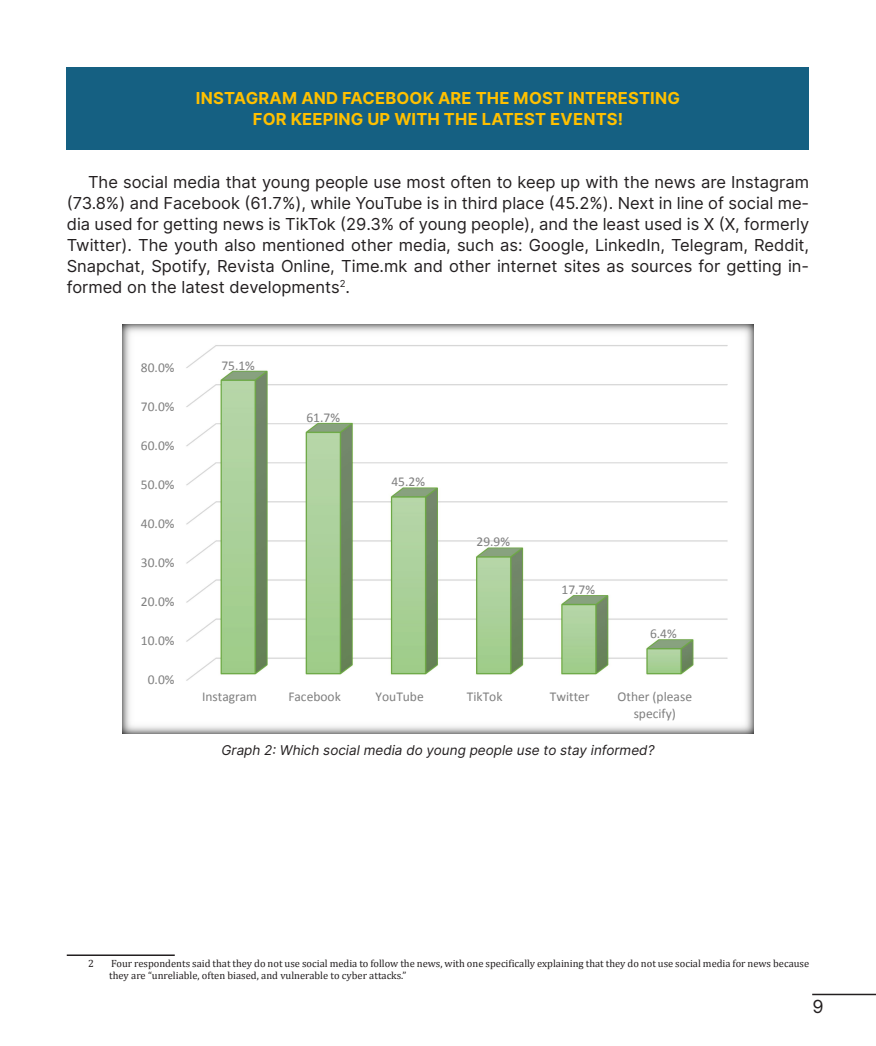
<style>
.page{position:relative;width:876px;height:1046px;background:#fff}
.page>*{position:absolute;margin:0;border:0;box-sizing:border-box;transform-origin:0 0}
.t1{font:18px "Inter";color:#231f20}
.t2{font:16.5px/21px "Inter";color:#231f20;text-align:justify}
.t3{font:700 16.5px/21px "Inter";letter-spacing:.01em;color:#ffc000;text-align:center}
.t4{font:13.5px/16.5px "Calibri";color:#7f7f7f;text-align:center}
.t5{font:italic 13.5px "Inter";color:#231f20}
.t6{font:10.5px/12px "Cambria";color:#231f20}
</style>
<div class="page">
<hr style="left:812px;top:994px;width:64px;height:1px;background:#231f20">
<div style="left:67px;top:67px;width:742px;height:82px;background:#156082"></div>
<img style="left:123px;top:325px;width:630px;height:409px">
<img style="left:184px;top:341px;width:547px;height:342px">
<hr style="left:67px;top:954px;width:108px;height:2px;background:#231f20">
<p class="t3" style="left:196px;top:87px;width:485px">INSTAGRAM AND FACEBOOK ARE THE MOST INTERESTING<br>FOR KEEPING UP WITH THE LATEST EVENTS!</p>
<p class="t2" style="left:67px;top:171px;width:744px;text-indent:21px">The social media that young people use most often to keep up with the news are Instagram (73.8%) and Facebook (61.7%), while YouTube is in third place (45.2%). Next in line of social me&shy;dia used for getting news is TikTok (29.3% of young people), and the least used is X (X, formerly Twitter). The youth also mentioned other media, such as: Google, LinkedIn, Telegram, Reddit, Snapchat, Spotify, Revista Online, Time.mk and other internet sites as sources for getting in&shy;formed on the latest developments<sup>2</sup>.</p>
<p class="t4" style="left:141px;top:359px;width:35px">80.0%</p>
<p class="t4" style="left:141px;top:399px;width:35px">70.0%</p>
<p class="t4" style="left:141px;top:438px;width:35px">60.0%</p>
<p class="t4" style="left:141px;top:477px;width:35px">50.0%</p>
<p class="t4" style="left:141px;top:516px;width:35px">40.0%</p>
<p class="t4" style="left:141px;top:555px;width:35px">30.0%</p>
<p class="t4" style="left:141px;top:594px;width:35px">20.0%</p>
<p class="t4" style="left:141px;top:633px;width:35px">10.0%</p>
<p class="t4" style="left:148px;top:672px;width:28px">0.0%</p>
<p class="t4" style="left:221px;top:357px;width:35px">75.1%</p>
<p class="t4" style="left:306px;top:409px;width:35px">61.7%</p>
<p class="t4" style="left:391px;top:474px;width:35px">45.2%</p>
<p class="t4" style="left:476px;top:534px;width:35px">29.9%</p>
<p class="t4" style="left:561px;top:581px;width:35px">17.7%</p>
<p class="t4" style="left:650px;top:625px;width:28px">6.4%</p>
<p class="t4" style="left:202px;top:688px;width:57px">Instagram</p>
<p class="t4" style="left:288px;top:688px;width:54px">Facebook</p>
<p class="t4" style="left:375px;top:688px;width:50px">YouTube</p>
<p class="t4" style="left:467px;top:688px;width:37px">TikTok</p>
<p class="t4" style="left:550px;top:688px;width:41px">Twitter</p>
<p class="t4" style="left:617px;top:688px;width:76px">Other (please specify)</p>
<p class="t5" style="left:221px;top:740px;width:434px">Graph 2: Which social media do young people use to stay informed?</p>
<p class="t6" style="left:88px;top:958px;width:7px">2</p>
<p class="t6" style="left:109px;top:958px;width:701px">Four respondents said that they do not use social media to follow the news, with one specifically explaining that they do not use social media for news because they are “unreliable, often biased, and vulnerable to cyber attacks.”</p>
<p class="t1" style="left:812px;top:993px;width:13px">9</p>
</div>
